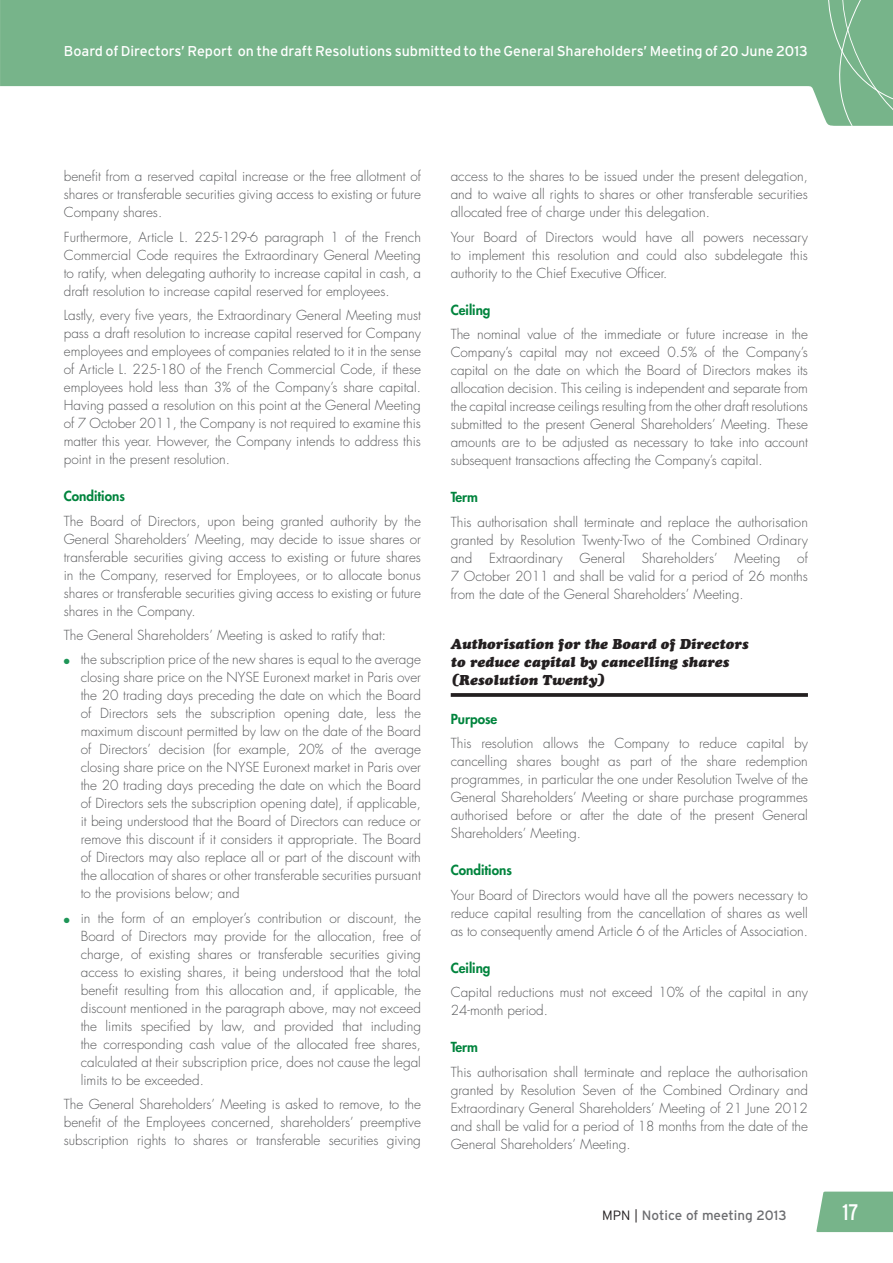
<style>
.page{position:relative;width:893px;height:1263px;background:#fff}
.page>*{position:absolute;margin:0;border:0;box-sizing:border-box;transform-origin:0 0}
.t1{font:condensed 22.5px "Interstate";color:#fff}
.Variable_droite{font:14.25px "Interstate";color:#fff}
.Header_3{font:italic 14.25px/18px "Cooper Black Std";color:#231f20}
.Text{font:300 13.5px/18px "Futura Std";color:#57585a;text-align:justify}
.Bullet_1{font:300 13.5px/18px "Futura Std";color:#57585a;text-align:justify}
.Header_4{font:800 13.5px "Futura Std";color:#00843d}
.t2{font:13.5px "Interstate";color:#6c6d70}
.Header_4__first_afte{font:800 13.5px "Futura Std";color:#00843d}
.s1{color:#1e9557}
.s2{font-weight:300;color:#231f20}
</style>
<div class="page">
<svg style="left:816px;top:1191px;width:77px;height:42px;background:#82ba93"></svg>
<div style="left:0;top:0;width:797px;height:87px;background:#77b48a"></div>
<svg style="left:797px;top:0;width:96px;height:126px;background:#85bc96"></svg>
<svg style="left:451px;top:693px;width:357px;height:4px"></svg>
<p class="Variable_droite" style="left:64px;top:43px;width:745px">Board of Directors’ Report on the draft Resolutions submitted to the General Shareholders’ Meeting of 20 June 2013</p>
<p class="Text" style="left:64px;top:168px;width:359px">benefit from a reserved capital increase or the free allotment of shares or transferable securities giving access to existing or future Company shares.</p>
<p class="Text" style="left:64px;top:228px;width:359px">Furthermore, Article L. 225-129-6 paragraph 1 of the French Commercial Code requires the Extraordinary General Meeting to ratify, when delegating authority to increase capital in cash, a draft resolution to increase capital reserved for employees.</p>
<p class="Text" style="left:64px;top:306px;width:359px">Lastly, every five years, the Extraordinary General Meeting must pass a draft resolution to increase capital reserved for Company employees and employees of companies related to it in the sense of Article L. 225-180 of the French Commercial Code, if these employees hold less than 3% of the Company’s share capital.<br>Having passed a resolution on this point at the General Meeting of 7 October 2011, the Company is not required to examine this matter this year. However, the Company intends to address this point in the present resolution.</p>
<p class="Header_4" style="left:64px;top:488px;width:63px">Conditions</p>
<p class="Text" style="left:64px;top:512px;width:359px">The Board of Directors, upon being granted authority by the General Shareholders’ Meeting, may decide to issue shares or transferable securities giving access to existing or future shares in the Company, reserved for Employees, or to allocate bonus shares or transferable securities giving access to existing or future shares in the Company.</p>
<p class="Text" style="left:64px;top:626px;width:324px">The General Shareholders’ Meeting is asked to ratify that:</p>
<p class="Bullet_1" style="left:81px;top:651px;width:342px;text-indent:-17px"><span class="s1">●</span> the subscription price of the new shares is equal to the average closing share price on the NYSE Euronext market in Paris over the 20 trading days preceding the date on which the Board of Directors sets the subscription opening date, less the maximum discount permitted by law on the date of the Board of Directors’ decision (for example, 20% of the average closing share price on the NYSE Euronext market in Paris over the 20 trading days preceding the date on which the Board of Directors sets the subscription opening date), if applicable, it being understood that the Board of Directors can reduce or remove this discount if it considers it appropriate. The Board of Directors may also replace all or part of the discount with the allocation of shares or other transferable securities pursuant to the provisions below; and</p>
<p class="Bullet_1" style="left:81px;top:909px;width:342px;text-indent:-17px"><span class="s1">●</span> in the form of an employer’s contribution or discount, the Board of Directors may provide for the allocation, free of charge, of existing shares or transferable securities giving access to existing shares, it being understood that the total benefit resulting from this allocation and, if applicable, the discount mentioned in the paragraph above, may not exceed the limits specified by law, and provided that including the corresponding cash value of the allocated free shares, calculated at their subscription price, does not cause the legal limits to be exceeded.</p>
<p class="Text" style="left:64px;top:1095px;width:359px">The General Shareholders’ Meeting is asked to remove, to the benefit of the Employees concerned, shareholders’ preemptive subscription rights to shares or transferable securities giving</p>
<p class="Text" style="left:451px;top:168px;width:359px">access to the shares to be issued under the present delegation, and to waive all rights to shares or other transferable securities allocated free of charge under this delegation.</p>
<p class="Text" style="left:451px;top:228px;width:359px">Your Board of Directors would have all powers necessary to implement this resolution and could also subdelegate this authority to the Chief Executive Officer.</p>
<p class="Header_4" style="left:451px;top:301px;width:41px">Ceiling</p>
<p class="Text" style="left:451px;top:326px;width:359px">The nominal value of the immediate or future increase in the Company’s capital may not exceed 0.5% of the Company’s capital on the date on which the Board of Directors makes its allocation decision. This ceiling is independent and separate from the capital increase ceilings resulting from the other draft resolutions submitted to the present General Shareholders’ Meeting. These amounts are to be adjusted as necessary to take into account subsequent transactions affecting the Company’s capital.</p>
<p class="Header_4" style="left:451px;top:489px;width:29px">Term</p>
<p class="Text" style="left:451px;top:513px;width:359px">This authorisation shall terminate and replace the authorisation granted by Resolution Twenty-Two of the Combined Ordinary and Extraordinary General Shareholders’ Meeting of 7 October 2011 and shall be valid for a period of 26 months from the date of the General Shareholders’ Meeting.</p>
<p class="Header_3" style="left:451px;top:634px;width:299px">Authorisation for the Board of Directors to reduce capital by cancelling shares (Resolution Twenty)</p>
<p class="Header_4__first_afte" style="left:451px;top:710px;width:48px">Purpose</p>
<p class="Text" style="left:451px;top:735px;width:359px">This resolution allows the Company to reduce capital by cancelling shares bought as part of the share redemption programmes, in particular the one under Resolution Twelve of the General Shareholders’ Meeting or share purchase programmes authorised before or after the date of the present General Shareholders’ Meeting.</p>
<p class="Header_4" style="left:451px;top:862px;width:63px">Conditions</p>
<p class="Text" style="left:451px;top:886px;width:359px">Your Board of Directors would have all the powers necessary to reduce capital resulting from the cancellation of shares as well as to consequently amend Article 6 of the Articles of Association.</p>
<p class="Header_4" style="left:451px;top:959px;width:41px">Ceiling</p>
<p class="Text" style="left:451px;top:984px;width:359px">Capital reductions must not exceed 10% of the capital in any<br>24-month period.</p>
<p class="Header_4" style="left:451px;top:1039px;width:29px">Term</p>
<p class="Text" style="left:451px;top:1063px;width:359px">This authorisation shall terminate and replace the authorisation granted by Resolution Seven of the Combined Ordinary and Extraordinary General Shareholders’ Meeting of 21 June 2012 and shall be valid for a period of 18 months from the date of the General Shareholders’ Meeting.</p>
<p class="t2" style="left:602px;top:1207px;width:186px"><span class="s2">MPN |</span> Notice of meeting 2013</p>
<h1 class="t1" style="left:842px;top:1199px;width:18px">17</h1>
</div>
